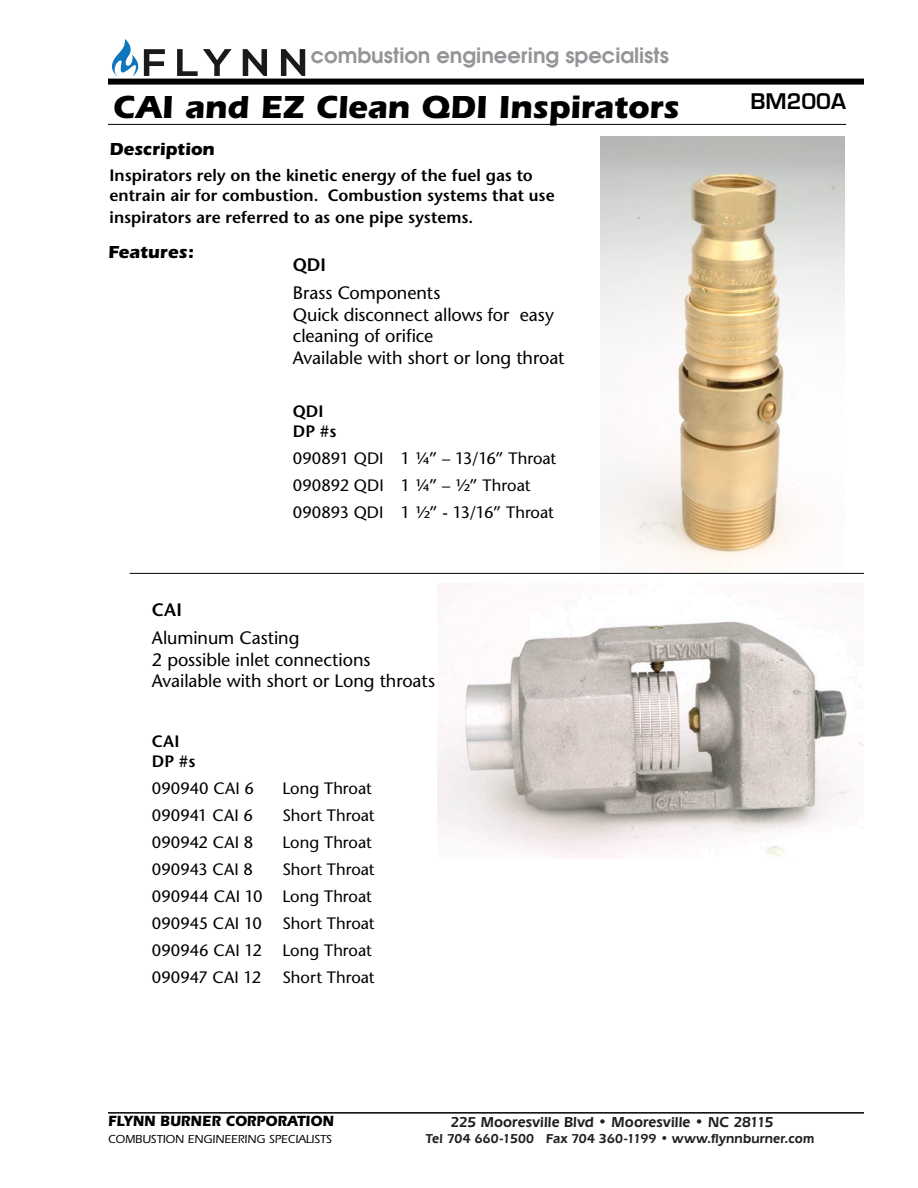
<style>
.page{position:relative;width:918px;height:1188px;background:#fff}
.page>*{position:absolute;margin:0;border:0;box-sizing:border-box;transform-origin:0 0}
.t1{font:700 33px "Itc Eras";letter-spacing:-.005em;color:#000}
.t2{font:600 21px "Avant Garde";color:#939598}
.t3{font:600 21px "Eurostile";color:#000}
.t4{font:18px/21.6px "Stone Sans";letter-spacing:-.005em;color:#000}
.t5{font:700 18px "Itc Eras";letter-spacing:-.005em;color:#000}
.t6{font:600 18px "Stone Sans";letter-spacing:.005em;color:#000}
.t7{font:16.5px/27px "Stone Sans";color:#000}
.t8{font:600 16.5px/19.8px "Stone Sans";letter-spacing:.005em;color:#000}
.t9{font:700 15.3px "Itc Eras";color:#000;scale:.9 1}
.t10{font:600 15px "Eras IT Cby BT";letter-spacing:.01em;color:#231f20}
.t11{font:600 13.5px "Eras IT Cby BT";letter-spacing:.01em;color:#231f20}
.t12{font:500 12px "Itc Eras";color:#000}
</style>
<div class="page">
<div style="left:108px;top:79px;width:756px;height:6px;background:#000"></div>
<hr style="left:108px;top:1112px;width:756px;height:2px;background:#000">
<hr style="left:108px;top:124px;width:738px;height:1px;background:#000">
<hr style="left:130px;top:573px;width:734px;height:1px;background:#000">
<img style="left:437px;top:588px;width:427px;height:269px">
<img style="left:600px;top:137px;width:244px;height:435px">
<svg style="left:110px;top:39px;width:195px;height:40px"></svg>
<p class="t2" style="left:311px;top:41px;width:360px">combustion engineering specialists</p>
<h1 class="t1" style="left:113px;top:87px;width:568px">CAI and EZ Clean QDI Inspirators</h1>
<p class="t3" style="left:751px;top:88px;width:97px">BM200A</p>
<p class="t5" style="left:110px;top:138px;width:107px">Description</p>
<p class="t8" style="left:110px;top:165px;width:447px">Inspirators rely on the kinetic energy of the fuel gas to entrain air for combustion. Combustion systems that use</p>
<p class="t8" style="left:110px;top:207px;width:365px">inspirators are referred to as one pipe systems.</p>
<p class="t5" style="left:108px;top:242px;width:88px">Features:</p>
<p class="t6" style="left:293px;top:253px;width:35px">QDI</p>
<p class="t4" style="left:293px;top:282px;width:273px">Brass Components<br>Quick disconnect allows for easy cleaning of orifice<br>Available with short or long throat</p>
<p class="t8" style="left:293px;top:401px;width:45px">QDI<br>DP #s</p>
<p class="t7" style="left:293px;top:444px;width:265px">090891 QDI 1 1⁄4” – 13/16” Throat<br>090892 QDI 1 1⁄4” – 1⁄2” Throat<br>090893 QDI 1 1⁄2” - 13/16” Throat</p>
<p class="t6" style="left:152px;top:598px;width:31px">CAI</p>
<p class="t4" style="left:152px;top:627px;width:285px">Aluminum Casting<br>2 possible inlet connections<br>Available with short or Long throats</p>
<p class="t8" style="left:152px;top:731px;width:45px">CAI<br>DP #s</p>
<p class="t7" style="left:152px;top:774px;width:104px">090940 CAI 6</p>
<p class="t7" style="left:282px;top:774px;width:91px">Long Throat</p>
<p class="t7" style="left:152px;top:801px;width:103px">090941 CAI 6</p>
<p class="t7" style="left:282px;top:801px;width:94px">Short Throat</p>
<p class="t7" style="left:152px;top:828px;width:103px">090942 CAI 8</p>
<p class="t7" style="left:282px;top:828px;width:91px">Long Throat</p>
<p class="t7" style="left:152px;top:855px;width:103px">090943 CAI 8</p>
<p class="t7" style="left:152px;top:855px;width:224px;text-indent:131px">Short Throat<br>090944 CAI 10 Long Throat<br>090945 CAI 10 Short Throat<br>090946 CAI 12 Long Throat<br>090947 CAI 12</p>
<p class="t7" style="left:282px;top:963px;width:94px">Short Throat</p>
<p class="t9" style="left:108px;top:1112px;width:252px">FLYNN BURNER CORPORATION</p>
<p class="t12" style="left:108px;top:1132px;width:225px">COMBUSTION ENGINEERING SPECIALISTS</p>
<p class="t10" style="left:450px;top:1113px;width:325px">225 Mooresville Blvd • Mooresville • NC 28115</p>
<p class="t11" style="left:426px;top:1130px;width:390px">Tel 704 660-1500 Fax 704 360-1199 • www.flynnburner.com</p>
</div>
